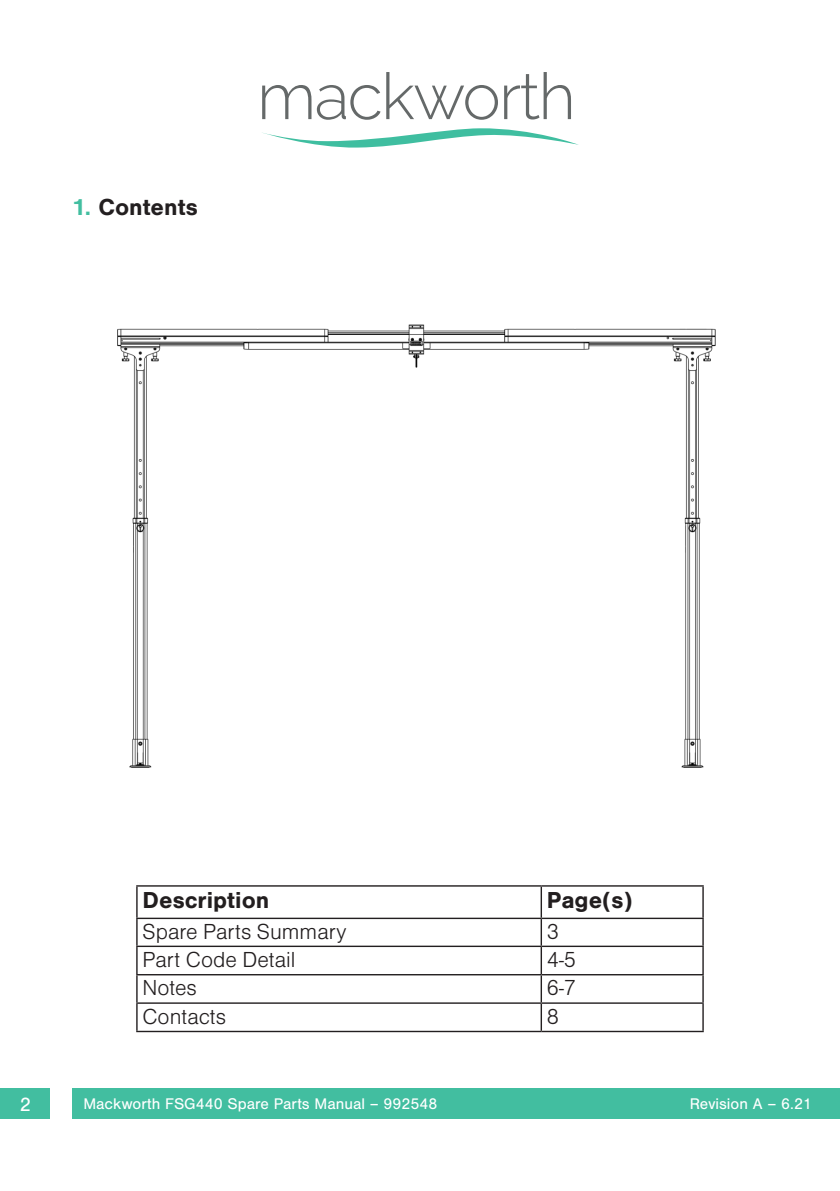
<style>
.page{position:relative;width:840px;height:1191px;background:#fff}
.page>*{position:absolute;margin:0;border:0;box-sizing:border-box;transform-origin:0 0}
.t1{font:700 24px "Nimbus San";color:#221e1f}
.t2{font:700 24px "Nimbus San";color:#231f20}
.t3{font:22.6px "Nimbus Sans DOT Ligh";color:#221e1f}
.t4{font:20px "Nimbus San";color:#fff}
.t5{font:16px "Nimbus San";color:#fff}
.s1{color:#42bea0}
</style>
<div class="page">
<div style="left:0;top:1089px;width:839px;height:30px;background:#42bea0"></div>
<svg style="left:262px;top:85px;width:49px;height:34px"></svg>
<svg style="left:317px;top:85px;width:63px;height:35px"></svg>
<svg style="left:386px;top:72px;width:111px;height:48px"></svg>
<svg style="left:504px;top:72px;width:66px;height:47px"></svg>
<svg style="left:262px;top:128px;width:316px;height:20px"></svg>
<img style="left:117px;top:324px;width:599px;height:444px">
<div style="left:51px;top:1089px;width:21px;height:30px;background:#fff"></div>
<hr style="left:136px;top:885px;width:405px;height:1px;background:#231f20">
<hr style="left:136px;top:886px;width:1px;height:31px;background:#231f20">
<hr style="left:136px;top:917px;width:405px;height:2px;background:#231f20">
<hr style="left:136px;top:945px;width:405px;height:2px;background:#231f20">
<hr style="left:136px;top:974px;width:405px;height:1px;background:#231f20">
<hr style="left:136px;top:1002px;width:405px;height:1px;background:#231f20">
<svg style="left:136px;top:919px;width:1px;height:111px"></svg>
<hr style="left:136px;top:1030px;width:405px;height:2px;background:#231f20">
<hr style="left:541px;top:885px;width:162px;height:1px;background:#231f20">
<hr style="left:540px;top:886px;width:1px;height:31px;background:#231f20">
<hr style="left:702px;top:886px;width:1px;height:31px;background:#231f20">
<hr style="left:541px;top:917px;width:162px;height:2px;background:#231f20">
<hr style="left:541px;top:945px;width:162px;height:2px;background:#231f20">
<hr style="left:541px;top:974px;width:162px;height:1px;background:#231f20">
<hr style="left:541px;top:1002px;width:162px;height:1px;background:#231f20">
<svg style="left:540px;top:919px;width:1px;height:111px"></svg>
<svg style="left:702px;top:919px;width:1px;height:111px"></svg>
<hr style="left:541px;top:1030px;width:162px;height:2px;background:#231f20">
<p class="t2" style="left:72px;top:193px;width:127px"><span class="s1">1.</span> Contents</p>
<p class="t1" style="left:142px;top:886px;width:128px">Description</p>
<p class="t1" style="left:546px;top:886px;width:87px">Page(s)</p>
<p class="t3" style="left:142px;top:919px;width:205px">Spare Parts Summary</p>
<p class="t3" style="left:546px;top:919px;width:14px">3</p>
<p class="t3" style="left:142px;top:947px;width:154px">Part Code Detail</p>
<p class="t3" style="left:546px;top:947px;width:31px">4-5</p>
<p class="t3" style="left:142px;top:975px;width:56px">Notes</p>
<p class="t3" style="left:546px;top:975px;width:31px">6-7</p>
<p class="t3" style="left:142px;top:1003px;width:85px">Contacts</p>
<p class="t3" style="left:546px;top:1003px;width:14px">8</p>
<p class="t4" style="left:20px;top:1093px;width:13px">2</p>
<p class="t5" style="left:83px;top:1095px;width:355px">Mackworth FSG440 Spare Parts Manual – 992548</p>
<p class="t5" style="left:689px;top:1095px;width:124px">Revision A – 6.21</p>
</div>
